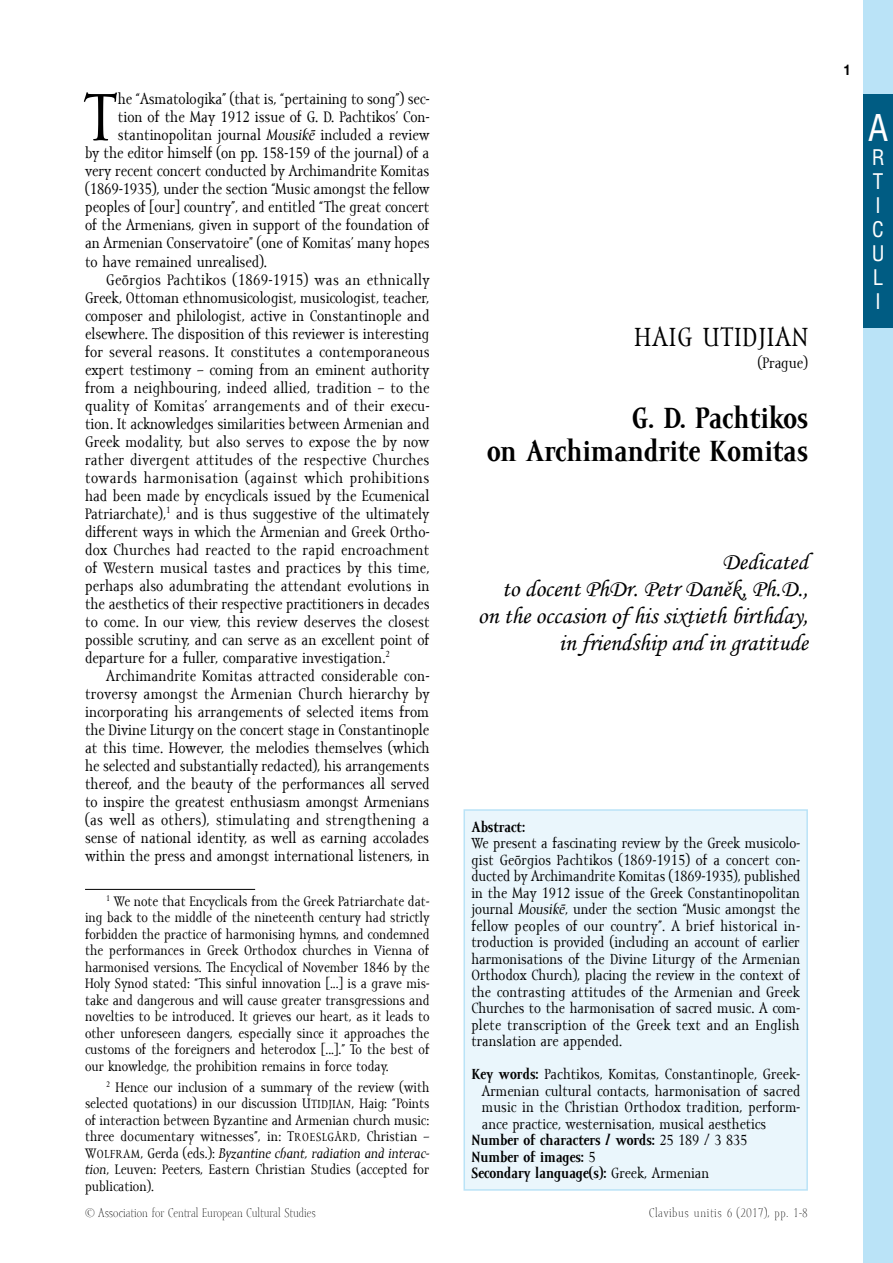
<style>
.page{position:relative;width:893px;height:1263px;background:#fff}
.page>*{position:absolute;margin:0;border:0;box-sizing:border-box;transform-origin:0 0}
.t1{font:68.55px "Mramor Text CE";color:#000}
.t2{font:36px "Switzerland Condensed";color:#fff}
.t3{font:700 30px/33px "Mramor Text CE";color:#000;text-align:right}
.t4{font:27px "Mramor Text CE";color:#000}
.t5{font:24px/27px "Monotype Corsiva";color:#000;text-align:right}
.t6{font:21px/24px "Switzerland Condensed";color:#fff}
.t7{font:15.6px "Mramor Text CE";color:#000}
.t8{font:15.6px "Mramor Text CE";letter-spacing:.02em;color:#000}
.t9{font:15.6px "Mramor Text CE";letter-spacing:.03em;color:#000}
.t10{font:15.6px "Mramor Text CE";letter-spacing:.025em;color:#000}
.t11{font:15px/16.5px "Mramor Text CE";letter-spacing:.005em;color:#000;text-align:justify}
.t12{font:700 15px "Mramor Text CE";color:#000}
.t13{font:14.1px/16.5px "Mramor Text CE";color:#000;text-align:justify}
.t14{font:700 13.5px "Switzerland Condensed";color:#000}
.t15{font:12.75px "Mramor Light CE";color:#000}
.t16{font:12.75px "Mramor Light CE";letter-spacing:.05em;color:#000}
.s1{font-style:italic}
.s2{font-family:"Mramor Text CE SC850"}
.s3{font-family:"Mramor Text CE SC850";font-size:12px}
.s4{font-weight:700}
.s5{font-weight:400}
</style>
<div class="page">
<div style="left:863px;top:0;width:30px;height:1263px;background:#bae3f7"></div>
<div style="left:863px;top:94px;width:30px;height:233px;background:#005c83"></div>
<hr style="left:85px;top:889px;width:170px;height:1px;background:#000">
<div style="left:464px;top:810px;width:343px;height:380px;background:#eaf6fc"></div>
<div style="left:463px;top:809px;width:345px;height:382px;border:2px solid #bae3f7"></div>
<h1 class="t1" style="left:85px;top:80px;width:32px">T</h1>
<p class="t7" style="left:118px;top:91px;width:313px">he “Asmatologika” (that is, “pertaining to song”) sec-</p>
<p class="t7" style="left:118px;top:109px;width:313px">tion of the May 1912 issue of G. D. Pachtikos’ Con-</p>
<p class="t7" style="left:118px;top:127px;width:313px">stantinopolitan journal <span class="s1">Mousikē</span> included a review</p>
<p class="t7" style="left:85px;top:145px;width:346px">by the editor himself (on pp. 158-159 of the journal) of a</p>
<p class="t7" style="left:85px;top:163px;width:346px">very recent concert conducted by Archimandrite Komitas</p>
<p class="t7" style="left:85px;top:181px;width:346px">(1869-1935), under the section “Music amongst the fellow</p>
<p class="t7" style="left:85px;top:199px;width:346px">peoples of [our] country”, and entitled “The great concert</p>
<p class="t7" style="left:85px;top:217px;width:346px">of the Armenians, given in support of the foundation of</p>
<p class="t7" style="left:85px;top:235px;width:346px">an Armenian Conservatoire" (one of Komitas’ many hopes</p>
<p class="t7" style="left:85px;top:253px;width:184px">to have remained unrealised).</p>
<p class="t10" style="left:106px;top:271px;width:325px">Geōrgios Pachtikos (1869-1915) was an ethnically</p>
<p class="t7" style="left:85px;top:289px;width:346px">Greek, Ottoman ethnomusicologist, musicologist, teacher,</p>
<p class="t7" style="left:85px;top:307px;width:346px">composer and philologist, active in Constantinople and</p>
<p class="t7" style="left:85px;top:325px;width:346px">elsewhere. The disposition of this reviewer is interesting</p>
<p class="t7" style="left:85px;top:343px;width:346px">for several reasons. It constitutes a contemporaneous</p>
<p class="t7" style="left:85px;top:361px;width:346px">expert testimony – coming from an eminent authority</p>
<p class="t7" style="left:85px;top:379px;width:346px">from a neighbouring, indeed allied, tradition – to the</p>
<p class="t7" style="left:85px;top:397px;width:346px">quality of Komitas’ arrangements and of their execu-</p>
<p class="t7" style="left:85px;top:415px;width:346px">tion. It acknowledges similarities between Armenian and</p>
<p class="t7" style="left:85px;top:433px;width:346px">Greek modality, but also serves to expose the by now</p>
<p class="t7" style="left:85px;top:451px;width:346px">rather divergent attitudes of the respective Churches</p>
<p class="t9" style="left:85px;top:469px;width:346px">towards harmonisation (against which prohibitions</p>
<p class="t7" style="left:85px;top:487px;width:346px">had been made by encyclicals issued by the Ecumenical</p>
<p class="t7" style="left:85px;top:505px;width:346px">Patriarchate),<sup>1</sup> and is thus suggestive of the ultimately</p>
<p class="t7" style="left:85px;top:523px;width:346px">different ways in which the Armenian and Greek Ortho-</p>
<p class="t7" style="left:85px;top:541px;width:346px">dox Churches had reacted to the rapid encroachment</p>
<p class="t7" style="left:85px;top:559px;width:346px">of Western musical tastes and practices by this time,</p>
<p class="t7" style="left:85px;top:577px;width:346px">perhaps also adumbrating the attendant evolutions in</p>
<p class="t7" style="left:85px;top:595px;width:346px">the aesthetics of their respective practitioners in decades</p>
<p class="t7" style="left:85px;top:613px;width:346px">to come. In our view, this review deserves the closest</p>
<p class="t7" style="left:85px;top:631px;width:346px">possible scrutiny, and can serve as an excellent point of</p>
<p class="t7" style="left:85px;top:649px;width:306px">departure for a fuller, comparative investigation.<sup>2</sup></p>
<p class="t7" style="left:106px;top:667px;width:325px">Archimandrite Komitas attracted considerable con-</p>
<p class="t8" style="left:85px;top:685px;width:346px">troversy amongst the Armenian Church hierarchy by</p>
<p class="t7" style="left:85px;top:703px;width:346px">incorporating his arrangements of selected items from</p>
<p class="t7" style="left:85px;top:721px;width:346px">the Divine Liturgy on the concert stage in Constantinople</p>
<p class="t7" style="left:85px;top:739px;width:346px">at this time. However, the melodies themselves (which</p>
<p class="t7" style="left:85px;top:757px;width:346px">he selected and substantially redacted), his arrangements</p>
<p class="t7" style="left:85px;top:775px;width:346px">thereof, and the beauty of the performances all served</p>
<p class="t7" style="left:85px;top:793px;width:346px">to inspire the greatest enthusiasm amongst Armenians</p>
<p class="t8" style="left:85px;top:811px;width:346px">(as well as others), stimulating and strengthening a</p>
<p class="t7" style="left:85px;top:829px;width:346px">sense of national identity, as well as earning accolades</p>
<p class="t7" style="left:85px;top:847px;width:346px">within the press and amongst international listeners, in</p>
<p class="t13" style="left:85px;top:895px;width:346px;text-indent:21px"><sup>1</sup> We note that Encyclicals from the Greek Patriarchate dat&shy;ing back to the middle of the nineteenth century had strictly forbidden the practice of harmonising hymns, and condemned the performances in Greek Orthodox churches in Vienna of harmonised versions. The Encyclical of November 1846 by the Holy Synod stated: “This sinful innovation [...] is a grave mis&shy;take and dangerous and will cause greater transgressions and novelties to be introduced. It grieves our heart, as it leads to other unforeseen dangers, especially since it approaches the customs of the foreigners and heterodox [...].” To the best of our knowledge, the prohibition remains in force today.</p>
<p class="t13" style="left:85px;top:1080px;width:346px;text-indent:21px"><sup>2</sup> Hence our inclusion of a summary of the review (with selected quotations) in our discussion <span class="s2">U</span><span class="s3">TIDJIAN</span>, Haig: “Points of interaction between Byzantine and Armenian church music: three documentary witnesses”, in: <span class="s2">T</span><span class="s3">ROESLGÅRD</span>, Christian – <span class="s2">W</span><span class="s3">OLFRAM</span>, Gerda (eds.): <span class="s1">Byzantine chant, radiation and interac&shy;tion</span>, Leuven: Peeters, Eastern Christian Studies (accepted for publication).</p>
<h3 class="t4" style="left:634px;top:322px;width:33px">Haig</h3>
<h3 class="t4" style="left:703px;top:322px;width:79px">Utidjian</h3>
<p class="t7" style="left:758px;top:354px;width:52px">(Prague)</p>
<h3 class="t3" style="left:487px;top:405px;width:322px">G. D. Pachtikos<br>on Archimandrite Komitas</h3>
<h3 class="t5" style="left:478px;top:549px;width:332px">Dedicated<br>to docent PhDr. Petr Daněk, Ph.D., on the occasion of his sixtieth birthday, in friendship and in gratitude</h3>
<p class="t12" style="left:471px;top:819px;width:55px">Abstract:</p>
<p class="t11" style="left:471px;top:837px;width:330px">We present a fascinating review by the Greek musicolo&shy;gist Geōrgios Pachtikos (1869-1915) of a concert con&shy;ducted by Archimandrite Komitas (1869-1935), published in the May 1912 issue of the Greek Constantinopolitan journal <span class="s1">Mousikē</span>, under the section “Music amongst the fellow peoples of our country”. A brief historical in&shy;troduction is provided (including an account of earlier harmonisations of the Divine Liturgy of the Armenian Orthodox Church), placing the review in the context of the contrasting attitudes of the Armenian and Greek Churches to the harmonisation of sacred music. A com&shy;plete transcription of the Greek text and an English translation are appended.</p>
<p class="t11" style="left:471px;top:1068px;width:330px"><span class="s4">Key words:</span> Pachtikos, Komitas, Constantinople, Greek-</p>
<p class="t11" style="left:482px;top:1084px;width:320px">Armenian cultural contacts, harmonisation of sacred</p>
<p class="t11" style="left:482px;top:1101px;width:320px">music in the Christian Orthodox tradition, perform-</p>
<p class="t11" style="left:482px;top:1117px;width:286px">ance practice, westernisation, musical aesthetics</p>
<p class="t12" style="left:471px;top:1132px;width:277px">Number of characters / words: <span class="s5">25 189 / 3 835</span></p>
<p class="t12" style="left:471px;top:1149px;width:126px">Number of images: <span class="s5">5</span></p>
<p class="t12" style="left:471px;top:1165px;width:239px">Secondary language(s): <span class="s5">Greek, Armenian</span></p>
<p class="t15" style="left:85px;top:1205px;width:232px">© Association for Central European Cultural Studies</p>
<p class="t16" style="left:649px;top:1205px;width:160px">Clavibus unitis 6 (2017), pp. 1-8</p>
<p class="t14" style="left:844px;top:62px;width:8px">1</p>
<h2 class="t2" style="left:868px;top:106px;width:22px">A</h2>
<h3 class="t6" style="left:872px;top:145px;width:14px">R<br>T<br>I<br>C<br>U<br>L<br>I</h3>
</div>
